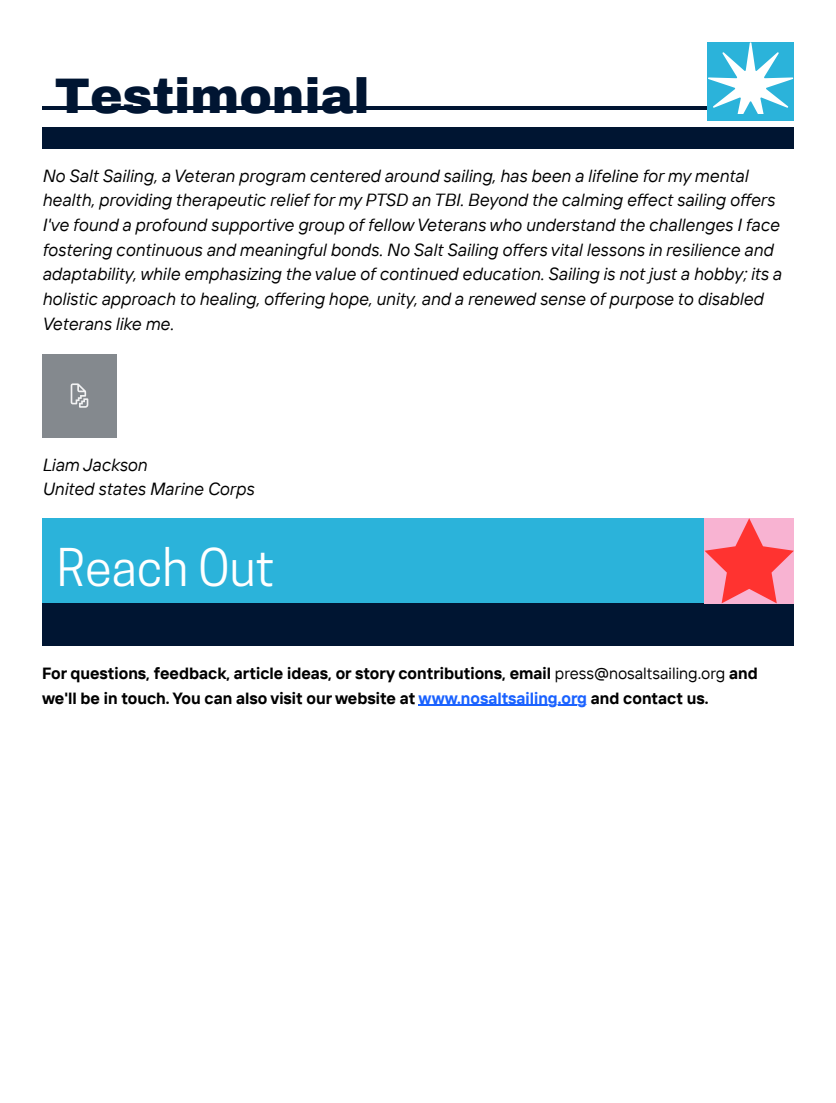
<style>
.page{position:relative;width:836px;height:1103px;background:#fff}
.page>*{position:absolute;margin:0;border:0;box-sizing:border-box;transform-origin:0 0}
.t1{font:900 48.9px "Archivo";color:#001532}
.t2{font:48.9px "Cooper Hewitt";color:#fff}
.t3{font:italic 17.55px/24.6px "TT Interphases";color:#000}
.t4{font:700 16.2px/24.3px "TT Interphases";color:#000}
.s1{font-weight:400}
.s2{color:#1a62ff}
</style>
<div class="page">
<hr style="left:418px;top:704px;width:169px;height:1px;background:#1a62ff">
<hr style="left:42px;top:106px;width:751px;height:3px;background:#001532">
<div style="left:42px;top:127px;width:751px;height:21px;background:#001532"></div>
<div style="left:707px;top:42px;width:86px;height:78px;background:#2bb3da"></div>
<svg style="left:708px;top:42px;width:85px;height:71px"></svg>
<div style="left:42px;top:354px;width:75px;height:83px;background:#84898e"></div>
<svg style="left:71px;top:383px;width:17px;height:25px"></svg>
<div style="left:42px;top:518px;width:751px;height:127px;background:#2bb3da"></div>
<div style="left:42px;top:603px;width:751px;height:42px;background:#001532"></div>
<svg style="left:704px;top:518px;width:89px;height:85px;background:#fa7c8c"></svg>
<p class="t1" style="left:55px;top:70px;width:316px">Testimonial</p>
<h3 class="t3" style="left:42px;top:163px;width:741px">No Salt Sailing, a Veteran program centered around sailing, has been a lifeline for my mental health, providing therapeutic relief for my PTSD an TBI. Beyond the calming effect sailing offers I've found a profound supportive group of fellow Veterans who understand the challenges I face fostering continuous and meaningful bonds. No Salt Sailing offers vital lessons in resilience and adaptability, while emphasizing the value of continued education. Sailing is not just a hobby; its a holistic approach to healing, offering hope, unity, and a renewed sense of purpose to disabled Veterans like me.</h3>
<h3 class="t3" style="left:42px;top:452px;width:213px">Liam Jackson<br>United states Marine Corps</h3>
<p class="t2" style="left:57px;top:549px;width:220px">Reach Out</p>
<p class="t4" style="left:42px;top:661px;width:717px">For questions, feedback, article ideas, or story contributions, email <span class="s1">press@nosaltsailing.org</span> and we'll be in touch. You can also visit our website at <span class="s2">www.nosaltsailing.org</span> and contact us.</p>
</div>
